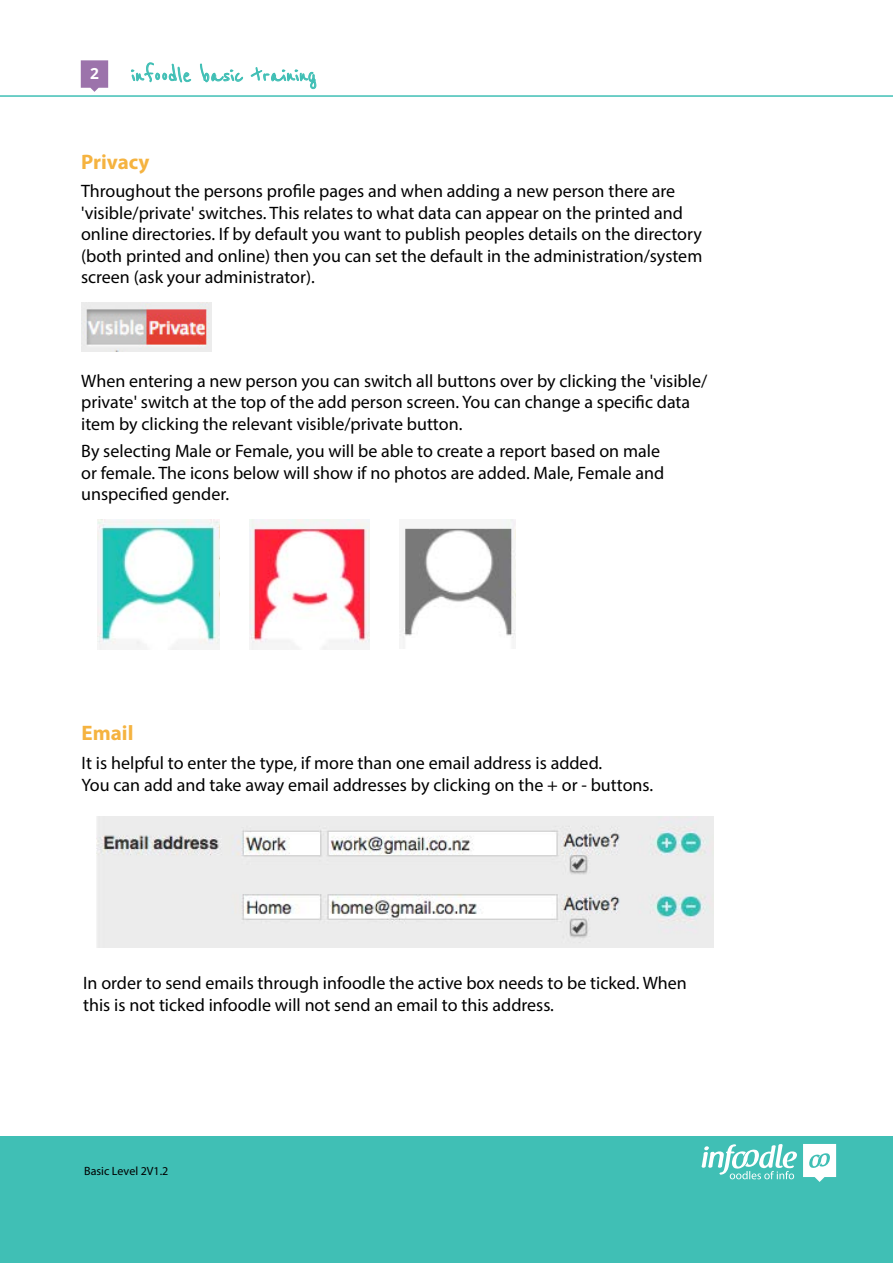
<style>
.page{position:relative;width:893px;height:1263px;background:#fff}
.page>*{position:absolute;margin:0;border:0;box-sizing:border-box;transform-origin:0 0}
.t1{font:25.2px "Reenie Beanie";color:#40bfb5}
.t2{font:700 21px "Myriad Pro";color:#f5b340}
.t3{font:18px/21.6px "Myriad Pro";color:#000}
.t4{font:700 15.45px "Open Sans";color:#fff}
.t5{font:12px "Myriad Pro";color:#000}
</style>
<div class="page">
<div style="left:0;top:1136px;width:893px;height:127px;background:#40bfb5"></div>
<svg style="left:701px;top:1144px;width:96px;height:35px"></svg>
<svg style="left:803px;top:1144px;width:33px;height:38px"></svg>
<svg style="left:81px;top:60px;width:27px;height:32px"></svg>
<svg style="left:131px;top:62px;width:61px;height:21px"></svg>
<svg style="left:200px;top:63px;width:43px;height:20px"></svg>
<svg style="left:250px;top:67px;width:67px;height:23px"></svg>
<hr style="left:0;top:95px;width:893px;height:2px;background:#40bfb5">
<img style="left:81px;top:302px;width:130px;height:50px">
<img style="left:98px;top:519px;width:121px;height:131px">
<img style="left:249px;top:519px;width:121px;height:131px">
<img style="left:400px;top:519px;width:116px;height:129px">
<img style="left:97px;top:817px;width:616px;height:130px">
<p class="t4" style="left:90px;top:63px;width:10px">2</p>
<h1 class="t1" style="left:131px;top:61px;width:186px">infoodle basic training</h1>
<p class="t2" style="left:81px;top:148px;width:70px">Privacy</p>
<p class="t3" style="left:81px;top:180px;width:623px">Throughout the persons profile pages and when adding a new person there are 'visible/private' switches. This relates to what data can appear on the printed and online directories. If by default you want to publish peoples details on the directory (both printed and online) then you can set the default in the administration/system screen (ask your administrator).</p>
<p class="t3" style="left:81px;top:369px;width:628px">When entering a new person you can switch all buttons over by clicking the 'visible/ private' switch at the top of the add person screen. You can change a specific data item by clicking the relevant visible/private button.</p>
<p class="t3" style="left:81px;top:440px;width:584px">By selecting Male or Female, you will be able to create a report based on male or female. The icons below will show if no photos are added. Male, Female and unspecified gender.</p>
<p class="t2" style="left:82px;top:719px;width:53px">Email</p>
<p class="t3" style="left:82px;top:752px;width:573px">It is helpful to enter the type, if more than one email address is added.<br>You can add and take away email addresses by clicking on the + or - buttons.</p>
<p class="t3" style="left:83px;top:972px;width:605px">In order to send emails through infoodle the active box needs to be ticked. When this is not ticked infoodle will not send an email to this address.</p>
<p class="t5" style="left:84px;top:1163px;width:86px">Basic Level 2V1.2</p>
</div>
